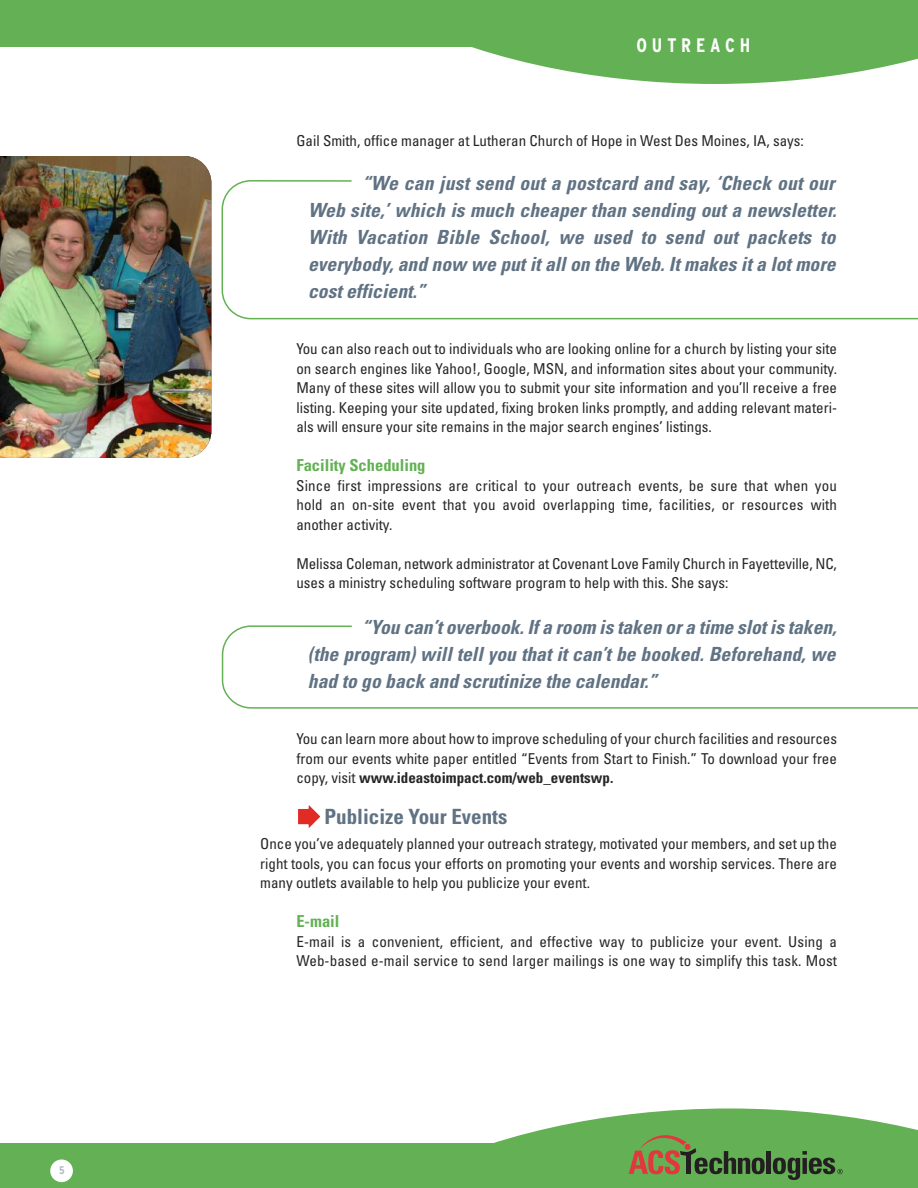
<style>
.page{position:relative;width:918px;height:1188px;background:#fff}
.page>*{position:absolute;margin:0;border:0;box-sizing:border-box;transform-origin:0 0}
.t1{font:700 condensed 21px "Univers";color:#607283}
.t2{font:italic 700 condensed 19.5px/27px "Univers";letter-spacing:.005em;color:#607283;text-align:justify}
.t3{font:700 condensed 19.5px "Interstate";letter-spacing:.25em;color:#fff}
.t4{font:700 condensed 16.5px "Univers";color:#63b154}
.t5{font:condensed 15px/19.5px "Univers";color:#272627;text-align:justify}
.t6{font:700 condensed 11.1px "Interstate";color:#b0b9c1}
.s1{font-weight:700}
</style>
<div class="page">
<svg style="left:298px;top:805px;width:22px;height:23px"></svg>
<img style="left:0;top:156px;width:211px;height:302px">
<div style="left:0;top:1143px;width:918px;height:45px;background:#63b154"></div>
<svg style="left:494px;top:1108px;width:424px;height:67px;fill:#63b154"></svg>
<hr style="left:767px;top:1151px;width:4px;height:23px;background:#231f20">
<svg style="left:629px;top:1125px;width:136px;height:49px"></svg>
<svg style="left:773px;top:1151px;width:70px;height:29px"></svg>
<div style="left:50px;top:1160px;width:23px;height:22px;background:#fff;border-radius:50%"></div>
<div style="left:0;top:0;width:918px;height:46px;background:#63b154"></div>
<svg style="left:296px;top:46px;width:622px;height:38px;fill:#63b154"></svg>
<svg style="left:221px;top:180px;width:697px;height:140px"></svg>
<svg style="left:221px;top:625px;width:697px;height:84px"></svg>
<p class="t6" style="left:59px;top:1164px;width:7px">5</p>
<h2 class="t3" style="left:636px;top:33px;width:115px">OUTREACH</h2>
<p class="t5" style="left:296px;top:132px;width:509px">Gail Smith, office manager at Lutheran Church of Hope in West Des Moines, IA, says:</p>
<p class="t2" style="left:308px;top:171px;width:530px;text-indent:54px">“We can just send out a postcard and say, ‘Check out our Web site,’ which is much cheaper than sending out a newsletter.<br>With Vacation Bible School, we used to send out packets to everybody, and now we put it all on the Web. It makes it a lot more cost efficient.”</p>
<p class="t5" style="left:296px;top:340px;width:542px">You can also reach out to individuals who are looking online for a church by listing your site on search engines like Yahoo!, Google, MSN, and information sites about your community.<br>Many of these sites will allow you to submit your site information and you’ll receive a free listing. Keeping your site updated, fixing broken links promptly, and adding relevant materi&shy;als will ensure your site remains in the major search engines’ listings.</p>
<p class="t4" style="left:296px;top:459px;width:131px">Facility Scheduling</p>
<p class="t5" style="left:296px;top:477px;width:542px">Since first impressions are critical to your outreach events, be sure that when you hold an on-site event that you avoid overlapping time, facilities, or resources with another activity.</p>
<p class="t5" style="left:296px;top:555px;width:542px">Melissa Coleman, network administrator at Covenant Love Family Church in Fayetteville, NC, uses a ministry scheduling software program to help with this. She says:</p>
<h2 class="t2" style="left:308px;top:615px;width:530px;text-indent:54px">“You can’t overbook. If a room is taken or a time slot is taken, (the program) will tell you that it can’t be booked. Beforehand, we had to go back and scrutinize the calendar.”</h2>
<p class="t5" style="left:296px;top:730px;width:542px">You can learn more about how to improve scheduling of your church facilities and resources from our events white paper entitled “Events from Start to Finish.” To download your free copy, visit <span class="s1">www.ideastoimpact.com/web_eventswp.</span></p>
<h1 class="t1" style="left:325px;top:809px;width:184px">Publicize Your Events</h1>
<p class="t5" style="left:260px;top:835px;width:578px">Once you’ve adequately planned your outreach strategy, motivated your members, and set up the right tools, you can focus your efforts on promoting your events and worship services. There are many outlets available to help you publicize your event.</p>
<p class="t4" style="left:296px;top:915px;width:45px">E-mail</p>
<p class="t5" style="left:296px;top:933px;width:542px">E-mail is a convenient, efficient, and effective way to publicize your event. Using a<br>Web-based e-mail service to send larger mailings is one way to simplify this task. Most</p>
</div>
